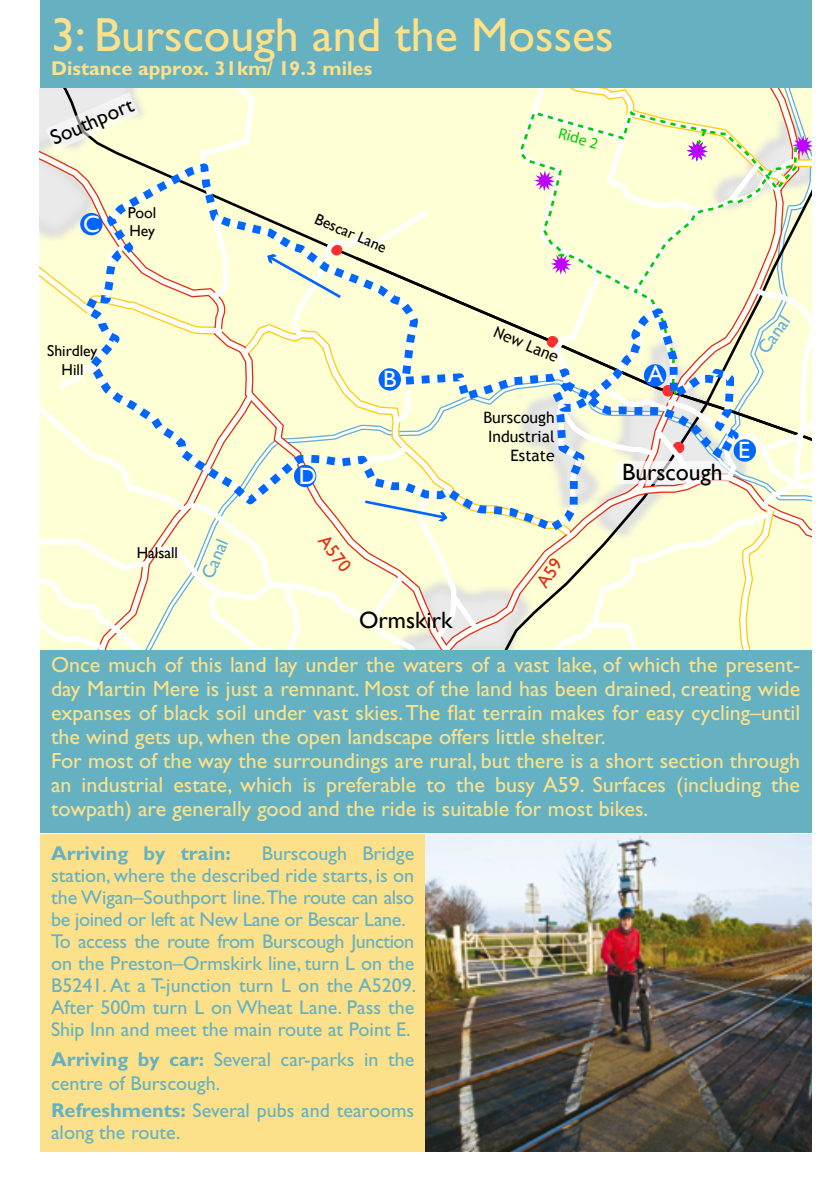
<style>
.page{position:relative;width:840px;height:1191px;background:#fff}
.page>*{position:absolute;margin:0;border:0;box-sizing:border-box;transform-origin:0 0}
.t1{font:48px "Gill Sans";color:#fde18a}
.t2{font:23.6px "Gill Sans";color:#000}
.t3{font:23.6px "Gill Sans";color:#fff}
.t4{font:22px/24px "Gill Sans";color:#fde18a}
.t5{font:21px "Gill Sans";color:#000}
.t6{font:20px/22px "Gill Sans";color:#66b1c1}
.t7{font:700 20px "M Gill Sans";color:#fde18a}
.t8{font:700 20px "M Gill Sans";color:#66b1c1}
.t9{font:18.4px "Gill Sans";color:#62aed8}
.t10{font:18.4px "Gill Sans";color:#e22f14}
.t11{font:15.8px/18.8px "Gill Sans";color:#000;text-align:center}
.t12{font:15.8px/18.8px "Trebuchet MS";color:#000;text-align:right}
.t13{font:15.8px "Myriad";color:#00cd00}
.s1{font-family:"M Gill Sans";font-weight:700}
</style>
<div class="page">
<div style="left:40px;top:0;width:771px;height:88px;background:#66b1c1"></div>
<div style="left:40px;top:833px;width:385px;height:318px;background:#fde18a"></div>
<div style="left:40px;top:643px;width:771px;height:190px;background:#66b1c1"></div>
<img style="left:425px;top:834px;width:386px;height:317px">
<svg style="left:40px;top:89px;width:771px;height:561px;background:#f3f4d6"></svg>
<h1 class="t1" style="left:51px;top:7px;width:563px">3: Burscough and the Mosses</h1>
<p class="t7" style="left:51px;top:57px;width:322px">Distance approx. 31km/ 19.3 miles</p>
<p class="t5" style="left:47px;top:127px;width:89px;rotate:-24deg">Southport</p>
<p class="t3" style="left:83px;top:210px;width:18px">C</p>
<p class="t11" style="left:128px;top:203px;width:30px;text-align:left">Pool<br>Hey</p>
<p class="t11" style="left:47px;top:341px;width:52px">Shirdley<br>Hill</p>
<p class="t11" style="left:137px;top:543px;width:43px">Halsall</p>
<p class="t9" style="left:197px;top:574px;width:43px;rotate:-67deg">Canal</p>
<p class="t13" style="left:560px;top:125px;width:42px;rotate:15deg">Ride 2</p>
<p class="t11" style="left:319px;top:209px;width:78px;rotate:23deg">Bescar Lane</p>
<p class="t3" style="left:298px;top:462px;width:19px">D</p>
<p class="t12" style="left:498px;top:322px;width:70px;rotate:23deg">New Lane</p>
<p class="t3" style="left:383px;top:365px;width:15px">B</p>
<p class="t3" style="left:647px;top:360px;width:17px">A</p>
<p class="t12" style="left:483px;top:408px;width:73px">Burscough<br>Industrial<br>Estate</p>
<p class="t2" style="left:621px;top:458px;width:102px">Burscough</p>
<p class="t9" style="left:752px;top:345px;width:43px;rotate:-55deg">Canal</p>
<p class="t3" style="left:737px;top:436px;width:13px">E</p>
<p class="t10" style="left:331px;top:531px;width:42px;rotate:52deg">A570</p>
<p class="t2" style="left:359px;top:606px;width:95px">Ormskirk</p>
<p class="t4" style="left:51px;top:652px;width:750px">Once much of this land lay under the waters of a vast lake, of which the present&shy;day Martin Mere is just a remnant. Most of the land has been drained, creating wide expanses of black soil under vast skies. The flat terrain makes for easy cycling–until the wind gets up, when the open landscape offers little shelter.<br>For most of the way the surroundings are rural, but there is a short section through an industrial estate, which is preferable to the busy A59. Surfaces (including the towpath) are generally good and the ride is suitable for most bikes.</p>
<p class="t8" style="left:51px;top:842px;width:181px">Arriving by train:</p>
<p class="t6" style="left:51px;top:842px;width:366px;text-indent:210px">Burscough Bridge station, where the described ride starts, is on the Wigan–Southport line.The route can also be joined or left at New Lane or Bescar Lane.<br>To access the route from Burscough Junction on the Preston–Ormskirk line, turn L on the B5241. At a T-junction turn L on the A5209.<br>After 500m turn L on Wheat Lane. Pass the Ship Inn and meet the main route at Point E.</p>
<p class="t6" style="left:51px;top:1047px;width:364px;line-height:24px"><span class="s1">Arriving by car:</span> Several car-parks in the centre of Burscough.</p>
<p class="t6" style="left:51px;top:1099px;width:364px"><span class="s1">Refreshments:</span> Several pubs and tearooms along the route.</p>
</div>
